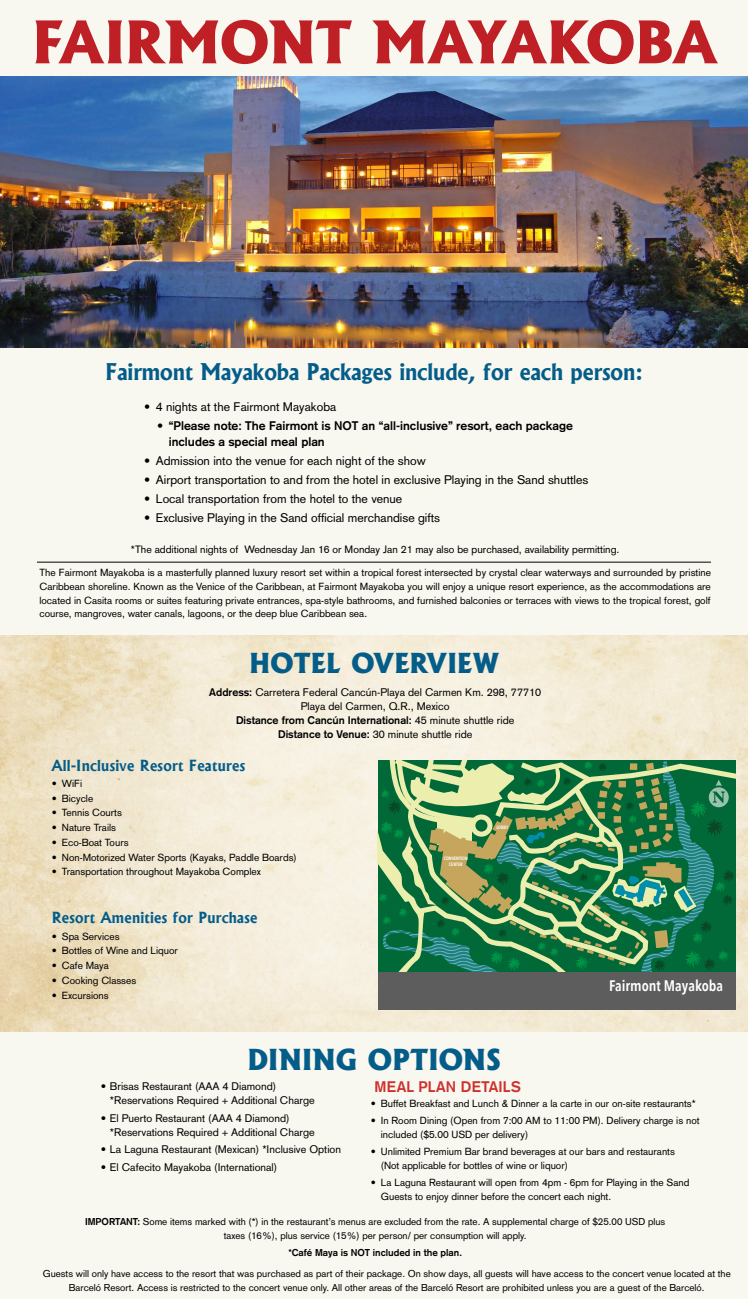
<style>
.page{position:relative;width:748px;height:1299px;background:#fff}
.page>*{position:absolute;margin:0;border:0;box-sizing:border-box;transform-origin:0 0}
.t1{font:800 56.1px "Albertus";letter-spacing:-.02em;color:#bf2026}
.t2{font:800 27.65px "Albertus";letter-spacing:-.015em;color:#045d89}
.t3{font:800 26.35px "Albertus";letter-spacing:-.015em;color:#045d89}
.t4{font:700 22.05px "Albertus";color:#045d89}
.t5{font:600 15.22px "Avenir Next Condensed";color:#fff}
.t6{font:700 15.08px "Akzidenz Grotesk";letter-spacing:.02em;color:#ce312e}
.t7{font:700 14.7px "Albertus";letter-spacing:.02em;color:#045d89}
.t8{font:12.29px "Akzidenz Grotesk";color:#000}
.t9{font:700 12.29px/16.2px "Akzidenz Grotesk";color:#000}
.t10{font:10.85px/14px "Akzidenz Grotesk";color:#000}
.t11{font:10.5px "Akzidenz Grotesk";color:#000}
.t12{font:10.15px/13.6px "Akzidenz Grotesk";color:#000}
.t13{font:9.8px/13.6px "Akzidenz Grotesk";color:#000;text-align:center}
.t14{font:700 9.8px "Akzidenz Grotesk";color:#000}
.t15{font:600 4.83px/6.1px "Avenir Next Condensed";color:#fff;text-align:center}
.s1{font-weight:700}
</style>
<div class="page">
<div style="left:0;top:0;width:747px;height:1298px;background:#f8f7f0"></div>
<img style="left:0;top:635px;width:748px;height:396px">
<hr style="left:37px;top:562px;width:674px;height:1px;background:#000">
<svg style="left:377px;top:760px;width:358px;height:212px;background:#478d5c"></svg>
<div style="left:377px;top:972px;width:358px;height:37px;background:#5d5d5d"></div>
<img style="left:0;top:77px;width:748px;height:271px">
<h1 class="t1" style="left:31px;top:7px;width:687px">FAIRMONT MAYAKOBA</h1>
<h3 class="t4" style="left:105px;top:358px;width:539px">Fairmont Mayakoba Packages include, for each person:</h3>
<p class="t8" style="left:144px;top:399px;width:193px">• 4 nights at the Fairmont Mayakoba</p>
<p class="t9" style="left:169px;top:418px;width:406px;text-indent:-12px">• “Please note: The Fairmont is NOT an “all-inclusive” resort, each package includes a special meal plan</p>
<p class="t8" style="left:144px;top:454px;width:283px">• Admission into the venue for each night of the show</p>
<p class="t8" style="left:144px;top:473px;width:445px">• Airport transportation to and from the hotel in exclusive Playing in the Sand shuttles</p>
<p class="t8" style="left:144px;top:492px;width:259px">• Local transportation from the hotel to the venue</p>
<p class="t8" style="left:144px;top:511px;width:297px">• Exclusive Playing in the Sand official merchandise gifts</p>
<p class="t11" style="left:131px;top:543px;width:490px">*The additional nights of Wednesday Jan 16 or Monday Jan 21 may also be purchased, availability permitting.</p>
<p class="t12" style="left:39px;top:566px;width:673px;text-align:justify">The Fairmont Mayakoba is a masterfully planned luxury resort set within a tropical forest intersected by crystal clear waterways and surrounded by pristine Caribbean shoreline. Known as the Venice of the Caribbean, at Fairmont Mayakoba you will enjoy a unique resort experience, as the accommodations are located in Casita rooms or suites featuring private entrances, spa-style bathrooms, and furnished balconies or terraces with views to the tropical forest, golf course, mangroves, water canals, lagoons, or the deep blue Caribbean sea.</p>
<h3 class="t3" style="left:249px;top:647px;width:251px">HOTEL OVERVIEW</h3>
<p class="t10" style="left:209px;top:685px;width:333px;text-align:center"><span class="s1">Address:</span> Carretera Federal Cancún-Playa del Carmen Km. 298, 77710<br>Playa del Carmen, Q.R., Mexico<br><span class="s1">Distance from Cancún International:</span> 45 minute shuttle ride<br><span class="s1">Distance to Venue:</span> 30 minute shuttle ride</p>
<h3 class="t7" style="left:52px;top:757px;width:195px">All-Inclusive Resort Features</h3>
<p class="t12" style="left:52px;top:776px;width:32px">• WiFi</p>
<p class="t12" style="left:52px;top:791px;width:43px">• Bicycle</p>
<p class="t12" style="left:52px;top:806px;width:72px">• Tennis Courts</p>
<p class="t12" style="left:52px;top:820px;width:66px">• Nature Trails</p>
<p class="t12" style="left:52px;top:835px;width:78px">• Eco-Boat Tours</p>
<p class="t12" style="left:52px;top:850px;width:246px">• Non-Motorized Water Sports (Kayaks, Paddle Boards)</p>
<p class="t12" style="left:52px;top:865px;width:211px">• Transportation throughout Mayakoba Complex</p>
<h3 class="t7" style="left:52px;top:908px;width:207px">Resort Amenities for Purchase</h3>
<p class="t12" style="left:52px;top:929px;width:69px">• Spa Services</p>
<p class="t12" style="left:52px;top:944px;width:128px">• Bottles of Wine and Liquor</p>
<p class="t12" style="left:52px;top:958px;width:59px">• Cafe Maya</p>
<p class="t12" style="left:52px;top:973px;width:86px">• Cooking Classes</p>
<p class="t12" style="left:52px;top:988px;width:58px">• Excursions</p>
<p class="t15" style="left:443px;top:854px;width:26px">CONVENTION<br>CENTER</p>
<p class="t15" style="left:496px;top:824px;width:13px">LOBBY</p>
<h2 class="t2" style="left:247px;top:1041px;width:255px">DINING OPTIONS</h2>
<h3 class="t5" style="left:609px;top:972px;width:115px">Fairmont Mayakoba</h3>
<p class="t10" style="left:110px;top:1079px;width:206px;text-indent:-9px">• Brisas Restaurant (AAA 4 Diamond) *Reservations Required + Additional Charge</p>
<p class="t10" style="left:110px;top:1110px;width:206px;text-indent:-9px">• El Puerto Restaurant (AAA 4 Diamond) *Reservations Required + Additional Charge</p>
<p class="t10" style="left:101px;top:1142px;width:242px">• La Laguna Restaurant (Mexican) *Inclusive Option</p>
<p class="t10" style="left:101px;top:1160px;width:178px">• El Cafecito Mayakoba (International)</p>
<h3 class="t6" style="left:374px;top:1078px;width:148px">MEAL PLAN DETAILS</h3>
<p class="t12" style="left:370px;top:1096px;width:326px">• Buffet Breakfast and Lunch &amp; Dinner a la carte in our on-site restaurants*</p>
<p class="t12" style="left:381px;top:1113px;width:320px;line-height:14px;text-indent:-10px">• In Room Dining (Open from 7:00 AM to 11:00 PM). Delivery charge is not included ($5.00 USD per delivery)</p>
<p class="t12" style="left:381px;top:1144px;width:296px;line-height:14px;text-indent:-10px">• Unlimited Premium Bar brand beverages at our bars and restaurants (Not applicable for bottles of wine or liquor)</p>
<p class="t12" style="left:381px;top:1175px;width:310px;line-height:14px;text-indent:-10px">• La Laguna Restaurant will open from 4pm - 6pm for Playing in the Sand<br>Guests to enjoy dinner before the concert each night.</p>
<p class="t13" style="left:85px;top:1214px;width:581px"><span class="s1">IMPORTANT:</span> Some items marked with (*) in the restaurant’s menus are excluded from the rate. A supplemental charge of $25.00 USD plus taxes (16%), plus service (15%) per person/ per consumption will apply.</p>
<p class="t14" style="left:288px;top:1246px;width:175px">*Café Maya is NOT included in the plan.</p>
<p class="t13" style="left:43px;top:1267px;width:689px">Guests will only have access to the resort that was purchased as part of their package. On show days, all guests will have access to the concert venue located at the<br>Barceló Resort. Access is restricted to the concert venue only. All other areas of the Barceló Resort are prohibited unless you are a guest of the Barceló.</p>
</div>
